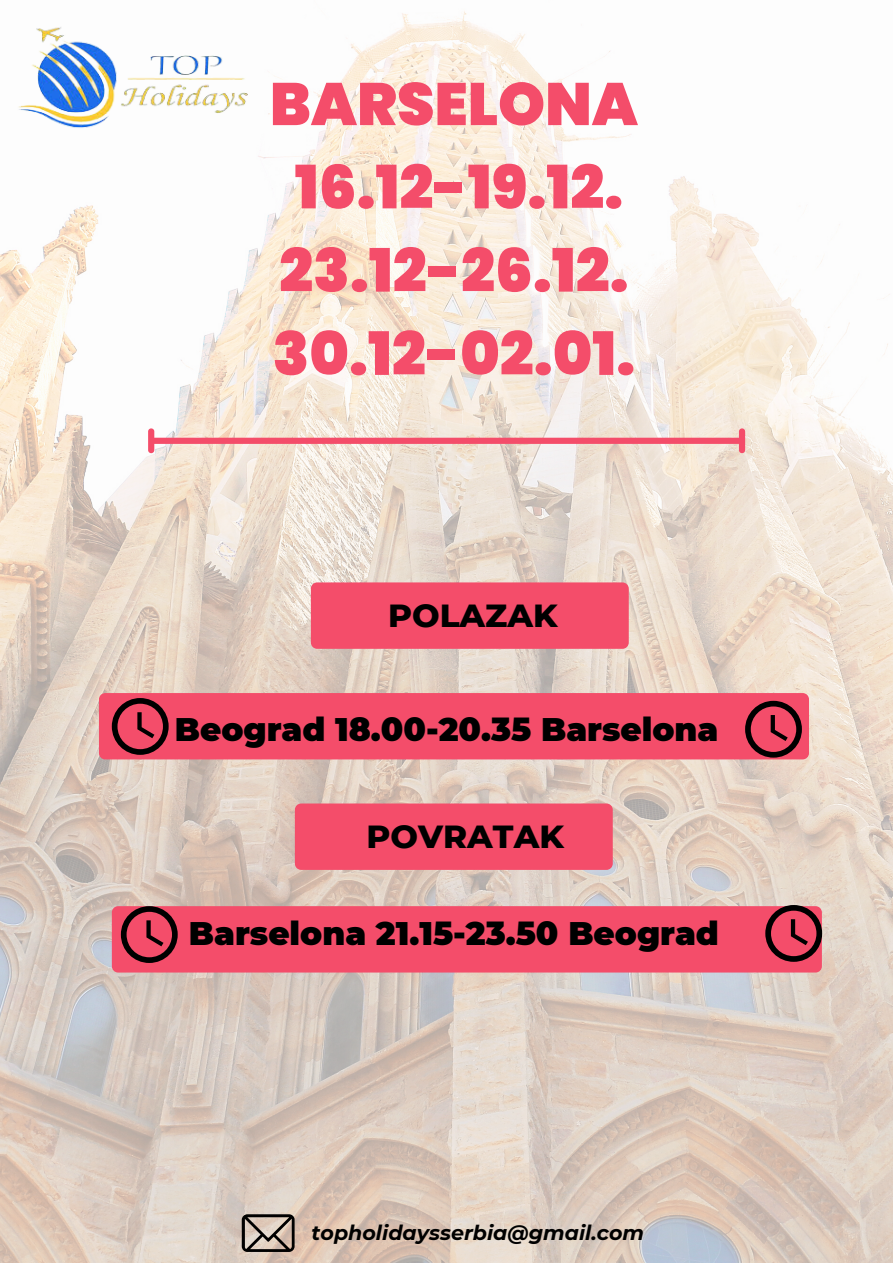
<style>
.page{position:relative;width:893px;height:1263px;background:#fff}
.page>*{position:absolute;margin:0;border:0;box-sizing:border-box;transform-origin:0 0}
.t1{font:900 59.78px/83.2px "Poppins";color:#f44d6a;text-align:center}
.t2{font:900 32.62px "Montserrat";color:#000}
.t3{font:800 32.62px "Montserrat";color:#000}
.t4{font:italic 700 20.62px "Montserrat";color:#000}
</style>
<div class="page">
<img style="left:0;top:11px;width:893px;height:1252px">
<img style="left:0;top:11px;width:268px;height:157px">
<svg style="left:242px;top:1214px;width:52px;height:38px;background:#8b8077"></svg>
<div style="left:153px;top:438px;width:587px;height:6px;background:#f44d6a"></div>
<svg style="left:148px;top:428px;width:6px;height:25px"></svg>
<svg style="left:739px;top:428px;width:6px;height:25px"></svg>
<div style="left:311px;top:582px;width:318px;height:67px;background:#f44d6a;border-radius:6px"></div>
<div style="left:99px;top:693px;width:710px;height:66px;background:#f44d6a;border-radius:6px"></div>
<div style="left:295px;top:803px;width:318px;height:67px;background:#f44d6a;border-radius:6px"></div>
<svg style="left:112px;top:698px;width:57px;height:57px"></svg>
<svg style="left:745px;top:701px;width:57px;height:57px"></svg>
<div style="left:112px;top:906px;width:710px;height:66px;background:#f44d6a;border-radius:6px"></div>
<svg style="left:765px;top:905px;width:57px;height:57px"></svg>
<svg style="left:121px;top:906px;width:57px;height:57px"></svg>
<h1 class="t1" style="left:270px;top:63px;width:369px">BARSELONA<br>16.12-19.12.<br>23.12-26.12.<br>30.12-02.01.</h1>
<p class="t3" style="left:388px;top:596px;width:171px">POLAZAK</p>
<p class="t2" style="left:175px;top:709px;width:545px">Beograd 18.00-20.35 Barselona</p>
<p class="t3" style="left:366px;top:817px;width:199px">POVRATAK</p>
<p class="t2" style="left:189px;top:913px;width:531px">Barselona 21.15-23.50 Beograd</p>
<p class="t4" style="left:312px;top:1220px;width:334px">topholidaysserbia@gmail.com</p>
</div>
